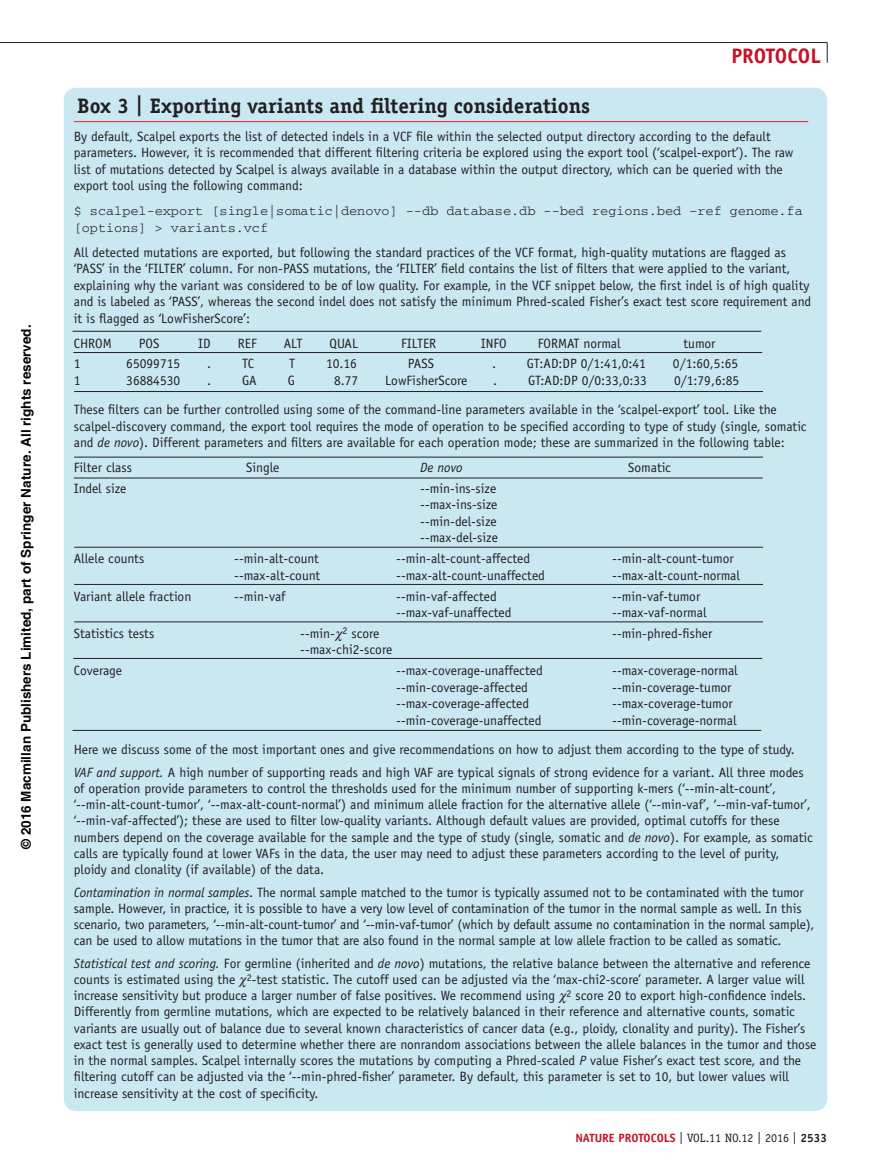
<style>
.page{position:relative;width:891px;height:1175px;background:#fff}
.page>*{position:absolute;margin:0;border:0;box-sizing:border-box;transform-origin:0 0}
.pBoxttl{font:700 21px "Officina Serif";color:#231f20}
.t1{font:700 21px "Officina Sans";color:#c41324}
.pBox{font:13.5px/16.2px "Officina Sans";color:#231f20}
.pBox-2{font:13.5px/16.5px "Courier";color:#231f20}
.t2{font:700 13.5px "Helvetica";color:#040503}
.pBox-3{font:italic 13.5px "Officina Sans";color:#231f20}
.t3{font:12px "Officina Serif";color:#231f20}
.s1{font-style:italic}
.s2{font-family:"Officina Sans";font-weight:700;color:#c41324}
.s3{font-family:"Officina Sans";font-weight:700}
</style>
<div class="page">
<hr style="left:0;top:42px;width:827px;height:1px;background:#231f20">
<svg style="left:827px;top:43px;width:1px;height:20px"></svg>
<div style="left:64px;top:88px;width:763px;height:1023px;background:#cae8f2;border-radius:13px"></div>
<hr style="left:74px;top:121px;width:734px;height:1px;background:#ee1d23">
<hr style="left:74px;top:457px;width:689px;height:1px;background:#231f20">
<hr style="left:74px;top:478px;width:689px;height:1px;background:#231f20">
<hr style="left:74px;top:547px;width:689px;height:1px;background:#231f20">
<hr style="left:74px;top:584px;width:689px;height:1px;background:#231f20">
<hr style="left:74px;top:621px;width:689px;height:1px;background:#231f20">
<hr style="left:73px;top:658px;width:689px;height:1px;background:#231f20">
<hr style="left:72px;top:730px;width:689px;height:1px;background:#231f20">
<hr style="left:73px;top:352px;width:689px;height:1px;background:#231f20">
<hr style="left:72px;top:331px;width:689px;height:1px;background:#231f20">
<hr style="left:74px;top:391px;width:689px;height:1px;background:#231f20">
<p class="t2" style="left:18px;top:849px;width:526px;rotate:-90deg">© 2016 Macmillan Publishers Limited, part of Springer Nature. All rights reserved.</p>
<h1 class="t1" style="left:731px;top:43px;width:91px">PROTOCOL</h1>
<p class="pBoxttl" style="left:77px;top:92px;width:514px">Box 3 | Exporting variants and filtering considerations</p>
<p class="pBox" style="left:74px;top:128px;width:721px">By default, Scalpel exports the list of detected indels in a VCF file within the selected output directory according to the default parameters. However, it is recommended that different filtering criteria be explored using the export tool (‘scalpel-export’). The raw list of mutations detected by Scalpel is always available in a database within the output directory, which can be queried with the export tool using the following command:</p>
<p class="pBox-2" style="left:74px;top:203px;width:730px">$ scalpel-export [single|somatic|denovo] --db database.db --bed regions.bed –ref genome.fa [options] &gt; variants.vcf</p>
<p class="pBox" style="left:74px;top:244px;width:739px">All detected mutations are exported, but following the standard practices of the VCF format, high-quality mutations are flagged as ‘PASS’ in the ‘FILTER’ column. For non-PASS mutations, the ‘FILTER’ field contains the list of filters that were applied to the variant, explaining why the variant was considered to be of low quality. For example, in the VCF snippet below, the first indel is of high quality and is labeled as ‘PASS’, whereas the second indel does not satisfy the minimum Phred-scaled Fisher’s exact test score requirement and it is flagged as ‘LowFisherScore’:</p>
<p class="pBox" style="left:74px;top:335px;width:40px">CHROM</p>
<p class="pBox" style="left:139px;top:335px;width:22px">POS</p>
<p class="pBox" style="left:198px;top:335px;width:14px">ID</p>
<p class="pBox" style="left:238px;top:335px;width:21px">REF</p>
<p class="pBox" style="left:284px;top:335px;width:20px">ALT</p>
<p class="pBox" style="left:330px;top:335px;width:30px">QUAL</p>
<p class="pBox" style="left:401px;top:335px;width:37px">FILTER</p>
<p class="pBox" style="left:481px;top:335px;width:28px">INFO</p>
<p class="pBox" style="left:538px;top:335px;width:84px">FORMAT normal</p>
<p class="pBox" style="left:684px;top:335px;width:34px">tumor</p>
<p class="pBox" style="left:74px;top:356px;width:8px">1</p>
<p class="pBox" style="left:126px;top:356px;width:55px">65099715</p>
<p class="pBox" style="left:207px;top:356px;width:5px">.</p>
<p class="pBox" style="left:242px;top:356px;width:13px">TC</p>
<p class="pBox" style="left:289px;top:356px;width:7px">T</p>
<p class="pBox" style="left:326px;top:356px;width:32px">10.16</p>
<p class="pBox" style="left:408px;top:356px;width:28px">PASS</p>
<p class="pBox" style="left:492px;top:356px;width:5px">.</p>
<p class="pBox" style="left:527px;top:356px;width:121px">GT:AD:DP 0/1:41,0:41</p>
<p class="pBox" style="left:673px;top:356px;width:67px">0/1:60,5:65</p>
<p class="pBox" style="left:74px;top:372px;width:8px">1</p>
<p class="pBox" style="left:126px;top:372px;width:55px">36884530</p>
<p class="pBox" style="left:207px;top:372px;width:5px">.</p>
<p class="pBox" style="left:242px;top:372px;width:16px">GA</p>
<p class="pBox" style="left:288px;top:372px;width:9px">G</p>
<p class="pBox" style="left:334px;top:372px;width:26px">8.77</p>
<p class="pBox" style="left:385px;top:372px;width:84px">LowFisherScore</p>
<p class="pBox" style="left:493px;top:372px;width:5px">.</p>
<p class="pBox" style="left:528px;top:372px;width:121px">GT:AD:DP 0/0:33,0:33</p>
<p class="pBox" style="left:674px;top:372px;width:67px">0/1:79,6:85</p>
<p class="pBox" style="left:74px;top:401px;width:734px">These filters can be further controlled using some of the command-line parameters available in the ‘scalpel-export’ tool. Like the scalpel-discovery command, the export tool requires the mode of operation to be specified according to type of study (single, somatic and <span class="s1">de novo</span>). Different parameters and filters are available for each operation mode; these are summarized in the following table:</p>
<p class="pBox" style="left:74px;top:459px;width:60px">Filter class</p>
<p class="pBox" style="left:246px;top:459px;width:35px">Single</p>
<p class="pBox-3" style="left:420px;top:460px;width:44px">De novo</p>
<p class="pBox" style="left:628px;top:459px;width:44px">Somatic</p>
<p class="pBox" style="left:74px;top:480px;width:54px">Indel size</p>
<p class="pBox" style="left:420px;top:480px;width:78px">--min-ins-size</p>
<p class="pBox" style="left:420px;top:497px;width:79px">--max-ins-size</p>
<p class="pBox" style="left:420px;top:513px;width:78px">--min-del-size</p>
<p class="pBox" style="left:420px;top:530px;width:79px">--max-del-size</p>
<p class="pBox" style="left:74px;top:550px;width:72px">Allele counts</p>
<p class="pBox" style="left:234px;top:550px;width:86px">--min-alt-count</p>
<p class="pBox" style="left:396px;top:550px;width:136px">--min-alt-count-affected</p>
<p class="pBox" style="left:612px;top:550px;width:123px">--min-alt-count-tumor</p>
<p class="pBox" style="left:234px;top:567px;width:88px">--max-alt-count</p>
<p class="pBox" style="left:396px;top:567px;width:150px">--max-alt-count-unaffected</p>
<p class="pBox" style="left:612px;top:567px;width:129px">--max-alt-count-normal</p>
<p class="pBox" style="left:74px;top:588px;width:119px">Variant allele fraction</p>
<p class="pBox" style="left:234px;top:588px;width:53px">--min-vaf</p>
<p class="pBox" style="left:396px;top:588px;width:102px">--min-vaf-affected</p>
<p class="pBox" style="left:612px;top:588px;width:90px">--min-vaf-tumor</p>
<p class="pBox" style="left:396px;top:604px;width:117px">--max-vaf-unaffected</p>
<p class="pBox" style="left:612px;top:604px;width:96px">--max-vaf-normal</p>
<p class="pBox" style="left:74px;top:625px;width:82px">Statistics tests</p>
<p class="pBox" style="left:300px;top:625px;width:81px">--min- <sup>2</sup> score</p>
<p class="pBox" style="left:612px;top:625px;width:102px">--min-phred-fisher</p>
<p class="pBox" style="left:300px;top:641px;width:94px">--max-chi2-score</p>
<p class="pBox" style="left:74px;top:662px;width:50px">Coverage</p>
<p class="pBox" style="left:396px;top:662px;width:148px">--max-coverage-unaffected</p>
<p class="pBox" style="left:612px;top:662px;width:127px">--max-coverage-normal</p>
<p class="pBox" style="left:396px;top:679px;width:133px">--min-coverage-affected</p>
<p class="pBox" style="left:612px;top:679px;width:121px">--min-coverage-tumor</p>
<p class="pBox" style="left:396px;top:695px;width:135px">--max-coverage-affected</p>
<p class="pBox" style="left:612px;top:695px;width:122px">--max-coverage-tumor</p>
<p class="pBox" style="left:396px;top:712px;width:147px">--min-coverage-unaffected</p>
<p class="pBox" style="left:612px;top:712px;width:126px">--min-coverage-normal</p>
<p class="pBox" style="left:74px;top:741px;width:723px">Here we discuss some of the most important ones and give recommendations on how to adjust them according to the type of study.</p>
<p class="pBox" style="left:74px;top:764px;width:741px"><span class="s1">VAF and support.</span> A high number of supporting reads and high VAF are typical signals of strong evidence for a variant. All three modes of operation provide parameters to control the thresholds used for the minimum number of supporting k-mers (‘--min-alt-count’, ‘--min-alt-count-tumor’, ‘--max-alt-count-normal’) and minimum allele fraction for the alternative allele (‘--min-vaf’, ‘--min-vaf-tumor’, ‘--min-vaf-affected’); these are used to filter low-quality variants. Although default values are provided, optimal cutoffs for these numbers depend on the coverage available for the sample and the type of study (single, somatic and <span class="s1">de novo</span>). For example, as somatic calls are typically found at lower VAFs in the data, the user may need to adjust these parameters according to the level of purity, ploidy and clonality (if available) of the data.</p>
<p class="pBox" style="left:74px;top:884px;width:742px"><span class="s1">Contamination in normal samples</span>. The normal sample matched to the tumor is typically assumed not to be contaminated with the tumor sample. However, in practice, it is possible to have a very low level of contamination of the tumor in the normal sample as well. In this scenario, two parameters, ‘--min-alt-count-tumor’ and ‘--min-vaf-tumor’ (which by default assume no contamination in the normal sample), can be used to allow mutations in the tumor that are also found in the normal sample at low allele fraction to be called as somatic.</p>
<p class="pBox" style="left:74px;top:955px;width:744px"><span class="s1">Statistical test and scoring.</span> For germline (inherited and <span class="s1">de novo</span>) mutations, the relative balance between the alternative and reference counts is estimated using the <sup>2</sup>-test statistic. The cutoff used can be adjusted via the ‘max-chi2-score’ parameter. A larger value will increase sensitivity but produce a larger number of false positives. We recommend using <sup>2</sup> score 20 to export high-confidence indels.<br>Differently from germline mutations, which are expected to be relatively balanced in their reference and alternative counts, somatic variants are usually out of balance due to several known characteristics of cancer data (e.g., ploidy, clonality and purity). The Fisher’s exact test is generally used to determine whether there are nonrandom associations between the allele balances in the tumor and those in the normal samples. Scalpel internally scores the mutations by computing a Phred-scaled <span class="s1">P</span> value Fisher’s exact test score, and the filtering cutoff can be adjusted via the ‘--min-phred-fisher’ parameter. By default, this parameter is set to 10, but lower values will increase sensitivity at the cost of specificity.</p>
<p class="t3" style="left:575px;top:1131px;width:253px"><span class="s2">NATURE PROTOCOLS</span> | VOL.11 NO.12 | 2016 | <span class="s3">2533</span></p>
</div>
